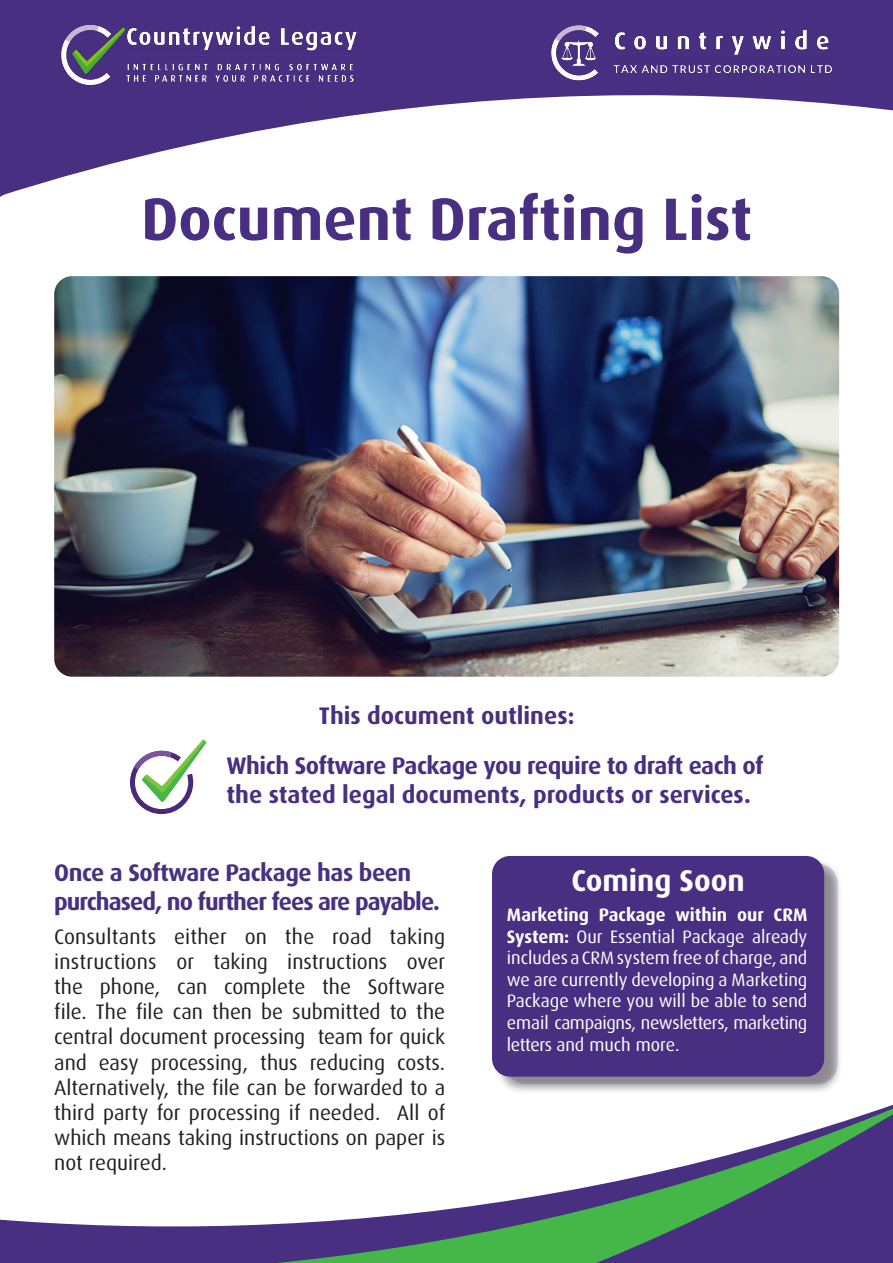
<style>
.page{position:relative;width:893px;height:1263px;background:#fff}
.page>*{position:absolute;margin:0;border:0;box-sizing:border-box;transform-origin:0 0}
.t1{font:700 60px "Dax";color:#482f81}
.t2{font:700 30px "Dax";color:#fff}
.t3{font:700 24px/28.8px "Dax";letter-spacing:-.02em;color:#482f81}
.t4{font:700 24px/28.8px "Dax";letter-spacing:-.04em;color:#482f81}
.t5{font:700 24px "Dax";color:#482f81}
.t6{font:21px/25.2px "Dax";color:#231f20;text-align:justify}
.t7{font:18px/21.6px "Dax";letter-spacing:-.02em;color:#fff;text-align:justify}
.s1{font-weight:700}
</style>
<div class="page">
<svg style="left:0;top:1104px;width:893px;height:159px"></svg>
<svg style="left:0;top:0;width:893px;height:197px"></svg>
<img style="left:54px;top:18px;width:306px;height:73px">
<img style="left:545px;top:21px;width:294px;height:61px">
<svg style="left:130px;top:740px;width:76px;height:74px"></svg>
<img style="left:54px;top:276px;width:785px;height:401px">
<div style="left:494px;top:858px;width:349px;height:237px;background:#231f20;opacity:.42"></div>
<div style="left:492px;top:856px;width:332px;height:221px;background:#482f81;border-radius:18px"></div>
<p class="t1" style="left:141px;top:185px;width:612px">Document Drafting List</p>
<p class="t5" style="left:319px;top:702px;width:257px">This document outlines:</p>
<p class="t3" style="left:226px;top:751px;width:539px">Which Software Package you require to draft each of the stated legal documents, products or services.</p>
<p class="t4" style="left:54px;top:858px;width:387px">Once a Software Package has been purchased, no further fees are payable.</p>
<p class="t6" style="left:54px;top:924px;width:393px">Consultants either on the road taking instructions or taking instructions over the phone, can complete the Software file. The file can then be submitted to the central document processing team for quick and easy processing, thus reducing costs.<br>Alternatively, the file can be forwarded to a third party for processing if needed. All of which means taking instructions on paper is not required.</p>
<p class="t2" style="left:572px;top:863px;width:175px">Coming Soon</p>
<p class="t7" style="left:507px;top:904px;width:302px"><span class="s1">Marketing Package within our CRM System:</span> Our Essential Package already includes a CRM system free of charge, and we are currently developing a Marketing Package where you will be able to send email campaigns, newsletters, marketing letters and much more.</p>
</div>
